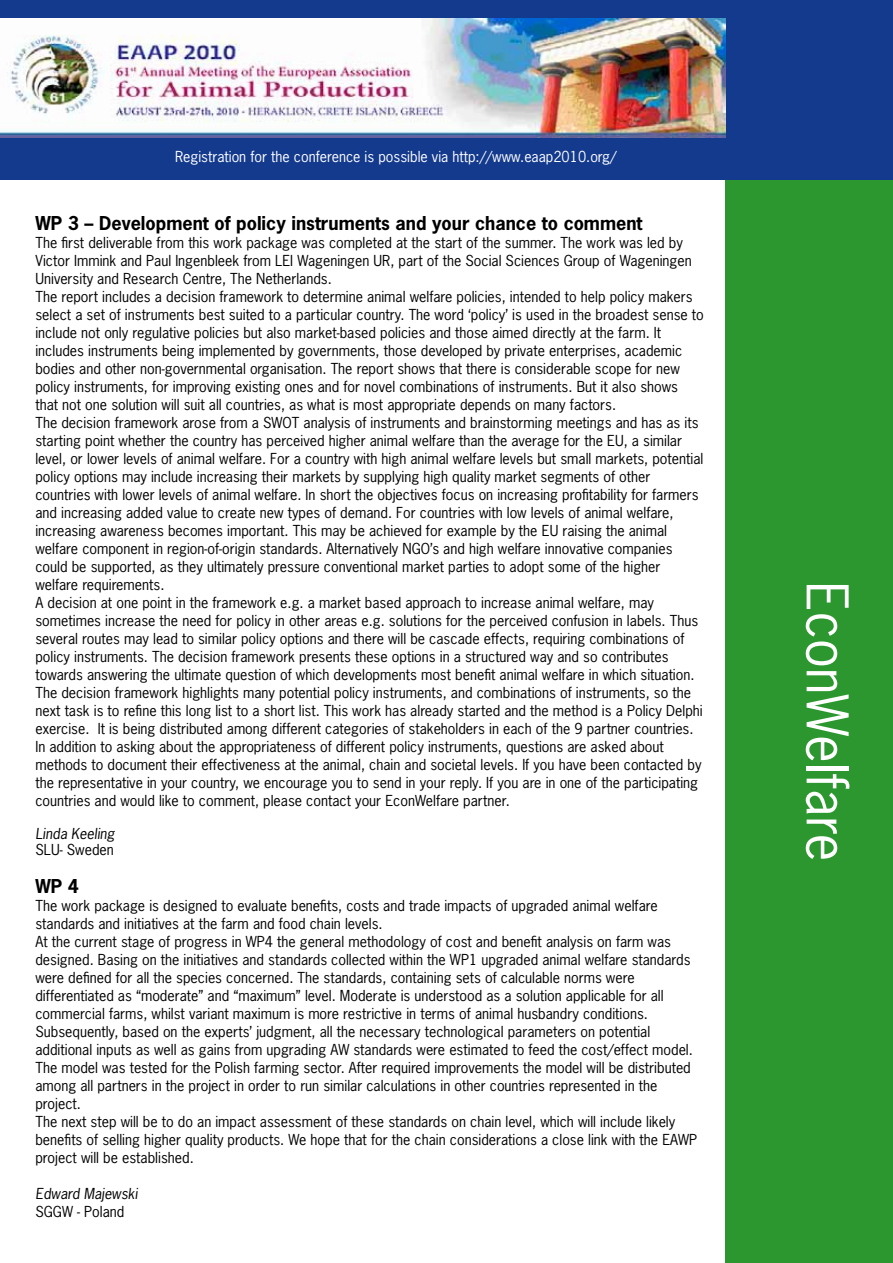
<style>
.page{position:relative;width:893px;height:1263px;background:#fff}
.page>*{position:absolute;margin:0;border:0;box-sizing:border-box;transform-origin:0 0}
.t1{font:54px "News Gothic Std";color:#fff}
.t2{font:700 18px "News Gothic Std";color:#000}
.t3{font:14.25px/18px "News Gothic Std";color:#000}
.t4{font:14.25px "News Gothic Std";color:#fff}
.t5{font:italic 14.25px "News Gothic Std";color:#000}
</style>
<div class="page">
<div style="left:725px;top:112px;width:168px;height:1151px;background:#2b972e"></div>
<div style="left:0;top:0;width:893px;height:179px;background:#143a8d"></div>
<img style="left:0;top:19px;width:725px;height:118px">
<p class="t4" style="left:175px;top:147px;width:443px">Registration for the conference is possible via http://www.eaap2010.org/</p>
<p class="t2" style="left:35px;top:211px;width:609px">WP 3 – Development of policy instruments and your chance to comment</p>
<p class="t3" style="left:35px;top:233px;width:670px">The first deliverable from this work package was completed at the start of the summer. The work was led by Victor Immink and Paul Ingenbleek from LEI Wageningen UR, part of the Social Sciences Group of Wageningen University and Research Centre, The Netherlands.<br>The report includes a decision framework to determine animal welfare policies, intended to help policy makers select a set of instruments best suited to a particular country. The word ‘policy’ is used in the broadest sense to include not only regulative policies but also market-based policies and those aimed directly at the farm. It includes instruments being implemented by governments, those developed by private enterprises, academic bodies and other non-governmental organisation. The report shows that there is considerable scope for new policy instruments, for improving existing ones and for novel combinations of instruments. But it also shows that not one solution will suit all countries, as what is most appropriate depends on many factors.<br>The decision framework arose from a SWOT analysis of instruments and brainstorming meetings and has as its starting point whether the country has perceived higher animal welfare than the average for the EU, a similar level, or lower levels of animal welfare. For a country with high animal welfare levels but small markets, potential policy options may include increasing their markets by supplying high quality market segments of other countries with lower levels of animal welfare. In short the objectives focus on increasing profitability for farmers and increasing added value to create new types of demand. For countries with low levels of animal welfare, increasing awareness becomes important. This may be achieved for example by the EU raising the animal welfare component in region-of-origin standards. Alternatively NGO’s and high welfare innovative companies could be supported, as they ultimately pressure conventional market parties to adopt some of the higher welfare requirements.<br>A decision at one point in the framework e.g. a market based approach to increase animal welfare, may sometimes increase the need for policy in other areas e.g. solutions for the perceived confusion in labels. Thus several routes may lead to similar policy options and there will be cascade effects, requiring combinations of policy instruments. The decision framework presents these options in a structured way and so contributes towards answering the ultimate question of which developments most benefit animal welfare in which situation.<br>The decision framework highlights many potential policy instruments, and combinations of instruments, so the next task is to refine this long list to a short list. This work has already started and the method is a Policy Delphi exercise. It is being distributed among different categories of stakeholders in each of the 9 partner countries.<br>In addition to asking about the appropriateness of different policy instruments, questions are asked about methods to document their effectiveness at the animal, chain and societal levels. If you have been contacted by the representative in your country, we encourage you to send in your reply. If you are in one of the participating countries and would like to comment, please contact your EconWelfare partner.</p>
<p class="t5" style="left:35px;top:824px;width:81px">Linda Keeling</p>
<p class="t3" style="left:35px;top:840px;width:80px">SLU- Sweden</p>
<p class="t2" style="left:35px;top:874px;width:45px">WP 4</p>
<p class="t3" style="left:35px;top:896px;width:663px">The work package is designed to evaluate benefits, costs and trade impacts of upgraded animal welfare standards and initiatives at the farm and food chain levels.<br>At the current stage of progress in WP4 the general methodology of cost and benefit analysis on farm was designed. Basing on the initiatives and standards collected within the WP1 upgraded animal welfare standards were defined for all the species concerned. The standards, containing sets of calculable norms were differentiated as “moderate” and “maximum” level. Moderate is understood as a solution applicable for all commercial farms, whilst variant maximum is more restrictive in terms of animal husbandry conditions.<br>Subsequently, based on the experts’ judgment, all the necessary technological parameters on potential additional inputs as well as gains from upgrading AW standards were estimated to feed the cost/effect model.<br>The model was tested for the Polish farming sector. After required improvements the model will be distributed among all partners in the project in order to run similar calculations in other countries represented in the project.<br>The next step will be to do an impact assessment of these standards on chain level, which will include likely benefits of selling higher quality products. We hope that for the chain considerations a close link with the EAWP project will be established.</p>
<p class="t5" style="left:35px;top:1184px;width:104px">Edward Majewski</p>
<p class="t3" style="left:35px;top:1202px;width:90px">SGGW - Poland</p>
<h1 class="t1" style="left:862px;top:582px;width:281px;rotate:90deg">EconWelfare</h1>
</div>
